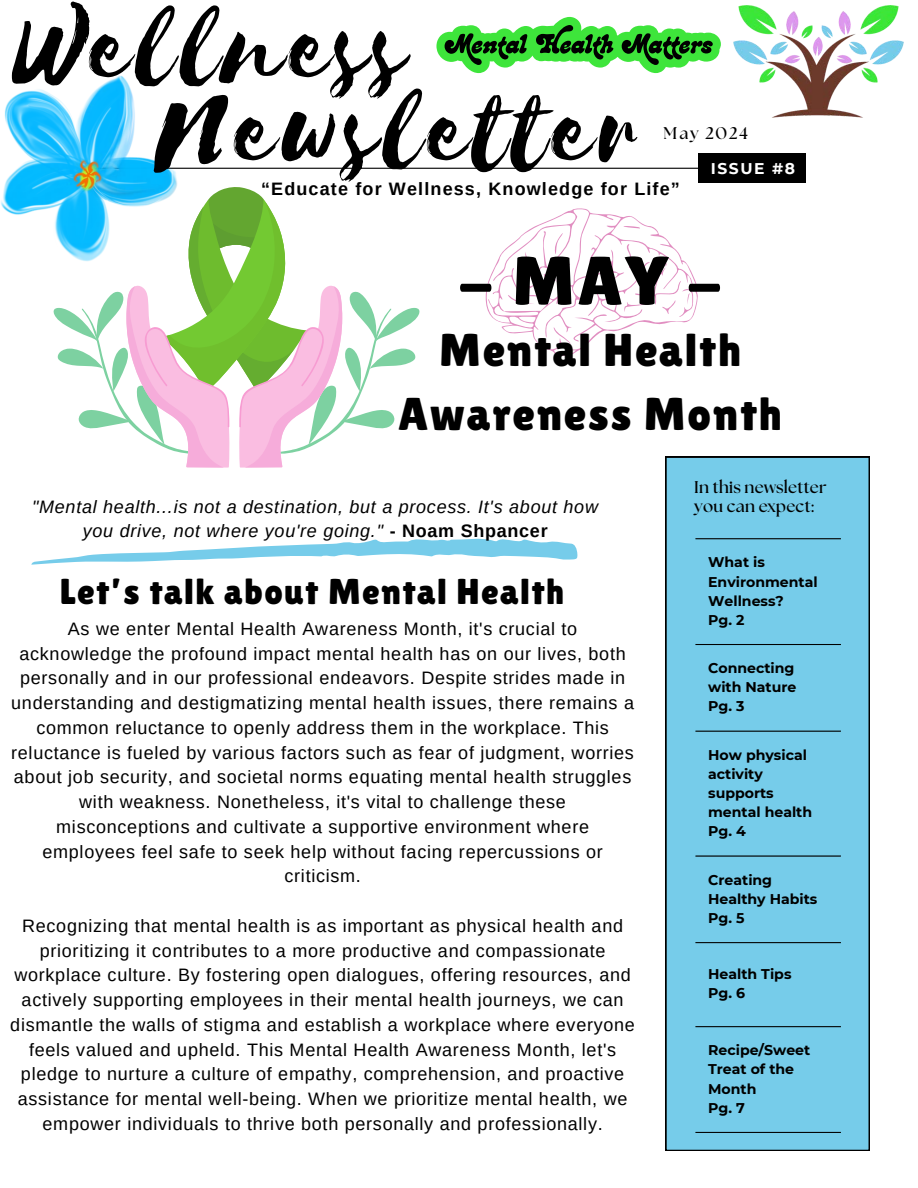
<style>
.page{position:relative;width:918px;height:1188px;background:#fff}
.page>*{position:absolute;margin:0;border:0;box-sizing:border-box;transform-origin:0 0}
.t1{font:122.1px "Selima";letter-spacing:.04em;color:#000}
.t2{font:68.85px "Lilita One";color:#000}
.t3{font:46.05px/63.8px "Lilita One";letter-spacing:.04em;color:#000;text-align:center}
.t4{font:36px "Lilita One";letter-spacing:.04em;color:#000}
.t5{font:18px/24.8px "Arimo";letter-spacing:.04em;color:#000;text-align:center}
.t6{font:italic 18px/24.8px "Arimo";letter-spacing:.04em;color:#000;text-align:center}
.t7{font:700 18px "Arimo";letter-spacing:.065em;color:#000}
.t8{font:700 16.95px/19px "The Seasons";letter-spacing:.01em;color:#000}
.t9{font:700 15.45px "Montserrat";letter-spacing:.1em;color:#fff}
.t10{font:700 14.1px/19.2px "Montserrat";color:#000}
.s1{font-weight:700;font-style:normal}
</style>
<div class="page">
<hr style="left:92px;top:168px;width:643px;height:1px;background:#000">
<div style="left:666px;top:457px;width:203px;height:694px;background:#76ccea"></div>
<hr style="left:695px;top:538px;width:146px;height:1px;background:#000">
<hr style="left:695px;top:644px;width:146px;height:1px;background:#000">
<hr style="left:695px;top:731px;width:146px;height:1px;background:#000">
<hr style="left:695px;top:855px;width:146px;height:2px;background:#000">
<hr style="left:695px;top:942px;width:146px;height:1px;background:#000">
<hr style="left:695px;top:1026px;width:146px;height:1px;background:#000">
<hr style="left:695px;top:1132px;width:146px;height:1px;background:#000">
<img style="left:733px;top:5px;width:171px;height:113px">
<svg style="left:53px;top:187px;width:367px;height:281px"></svg>
<svg style="left:436px;top:17px;width:285px;height:56px"></svg>
<svg style="left:486px;top:208px;width:212px;height:148px"></svg>
<svg style="left:31px;top:538px;width:547px;height:27px"></svg>
<img style="left:1px;top:76px;width:177px;height:185px">
<div style="left:699px;top:153px;width:107px;height:30px;background:#000"></div>
<p class="t1" style="left:15px;top:-19px;width:395px">Wellness</p>
<p class="t1" style="left:160px;top:64px;width:483px">Newsletter</p>
<p class="t8" style="left:664px;top:124px;width:86px">May 2024</p>
<p class="t9" style="left:711px;top:159px;width:86px">ISSUE #8</p>
<p class="t7" style="left:261px;top:179px;width:420px">“Educate for Wellness, Knowledge for Life”</p>
<p class="t2" style="left:458px;top:241px;width:266px">- MAY -</p>
<p class="t3" style="left:398px;top:318px;width:385px">Mental Health<br>Awareness Month</p>
<h6 class="t6" style="left:32px;top:494px;width:567px">"Mental health...is not a destination, but a process. It's about how you drive, not where you're going." <span class="s1">- Noam Shpancer</span></h6>
<p class="t4" style="left:60px;top:571px;width:505px">Let’s talk about Mental Health</p>
<p class="t5" style="left:11px;top:616px;width:624px">As we enter Mental Health Awareness Month, it's crucial to acknowledge the profound impact mental health has on our lives, both personally and in our professional endeavors. Despite strides made in understanding and destigmatizing mental health issues, there remains a common reluctance to openly address them in the workplace. This reluctance is fueled by various factors such as fear of judgment, worries about job security, and societal norms equating mental health struggles with weakness. Nonetheless, it's vital to challenge these misconceptions and cultivate a supportive environment where employees feel safe to seek help without facing repercussions or criticism.</p>
<p class="t5" style="left:10px;top:913px;width:626px">Recognizing that mental health is as important as physical health and prioritizing it contributes to a more productive and compassionate workplace culture. By fostering open dialogues, offering resources, and actively supporting employees in their mental health journeys, we can dismantle the walls of stigma and establish a workplace where everyone feels valued and upheld. This Mental Health Awareness Month, let's pledge to nurture a culture of empathy, comprehension, and proactive assistance for mental well-being. When we prioritize mental health, we empower individuals to thrive both personally and professionally.</p>
<p class="t8" style="left:694px;top:478px;width:134px">In this newsletter you can expect:</p>
<h1 class="t10" style="left:708px;top:553px;width:111px">What is<br>Environmental<br>Wellness?</h1>
<p class="t10" style="left:708px;top:610px;width:38px">Pg. 2</p>
<p class="t10" style="left:708px;top:659px;width:90px">Connecting with Nature</p>
<h1 class="t10" style="left:708px;top:697px;width:38px">Pg. 3</h1>
<p class="t10" style="left:708px;top:745px;width:106px">How physical activity supports mental health</p>
<h5 class="t10" style="left:708px;top:822px;width:39px">Pg. 4</h5>
<p class="t10" style="left:708px;top:870px;width:111px">Creating<br>Healthy Habits</p>
<h5 class="t10" style="left:708px;top:908px;width:38px">Pg. 5</h5>
<p class="t10" style="left:708px;top:965px;width:85px">Health Tips</p>
<p class="t10" style="left:708px;top:984px;width:38px">Pg. 6</p>
<h2 class="t10" style="left:708px;top:1041px;width:104px">Recipe/Sweet<br>Treat of the<br>Month</h2>
<h3 class="t10" style="left:708px;top:1098px;width:38px">Pg. 7</h3>
</div>
